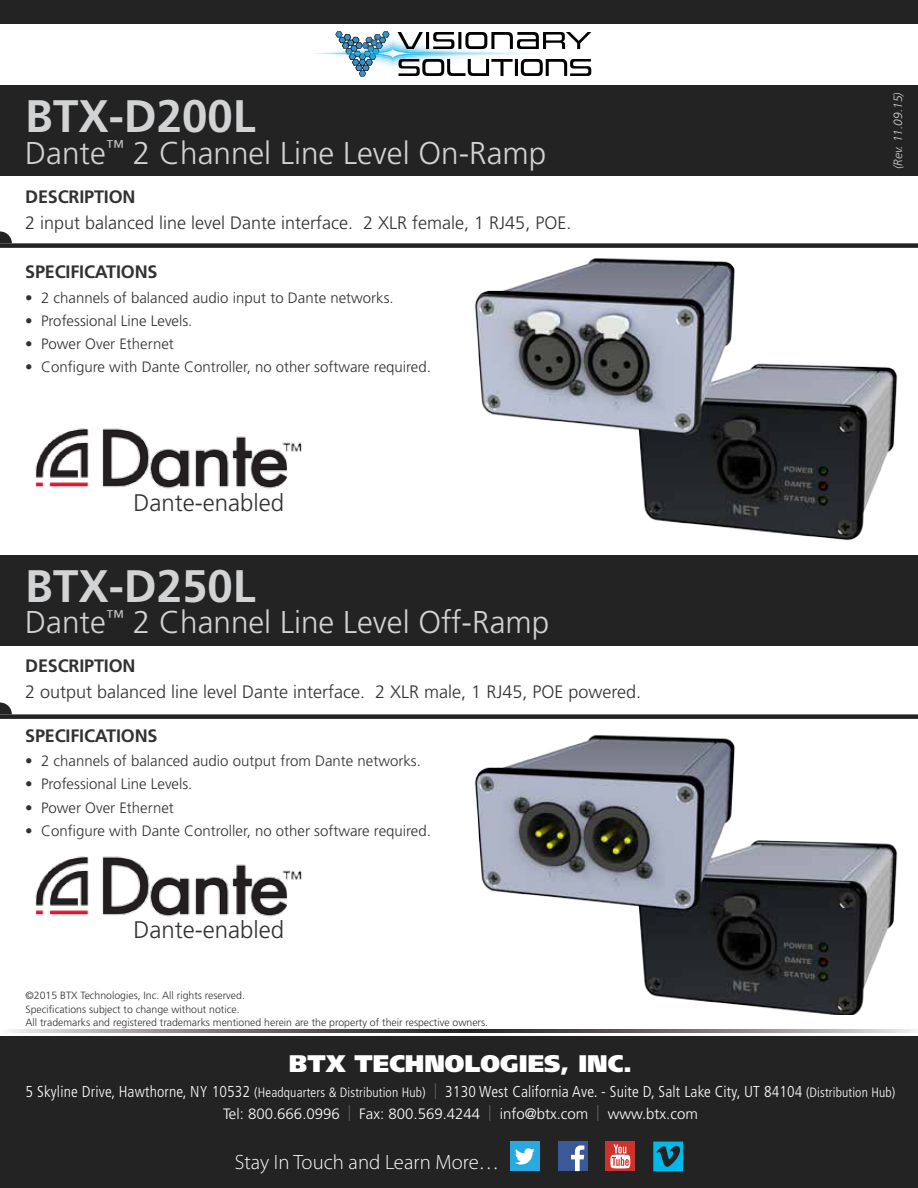
<style>
.page{position:relative;width:918px;height:1188px;background:#fff}
.page>*{position:absolute;margin:0;border:0;box-sizing:border-box;transform-origin:0 0}
.t1{font:700 45.6px "Frutiger LT Std";color:#d1d3d4}
.t2{font:300 31.5px "Frutiger LT Std";color:#d1d3d4}
.t3{font:300 24px "Frutiger LT Std";color:#333132}
.t4{font:900 24px "Frutiger LT Std";color:#fff}
.t5{font:300 20.7px "Myriad Pro";color:#fff}
.t6{font:300 18px "Frutiger LT Std";color:#333132}
.t7{font:700 18px "Frutiger LT Std";letter-spacing:-.01em;color:#333132}
.t8{font:300 condensed 15.75px "Frutiger LT Std";letter-spacing:.01em;color:#fff}
.t9{font:300 15px "Frutiger LT Std";color:#333132}
.t10{font:300 15px "Frutiger LT Std";color:#fff}
.t11{font:italic 300 12px "Frutiger LT Std";color:#d1d3d4}
.t12{font:300 10.5px/13.5px "Frutiger LT Std";color:#333132}
.s1{font-size:13.5px}
.s2{color:#6d6e71}
.s3{font-stretch:condensed;font-size:15.75px;color:#6d6e71}
</style>
<div class="page">
<div style="left:0;top:0;width:918px;height:24px;background:#232323"></div>
<div style="left:0;top:85px;width:918px;height:91px;background:#232323"></div>
<div style="left:0;top:555px;width:918px;height:91px;background:#232323"></div>
<img style="left:390px;top:42px;width:7px;height:3px">
<img style="left:390px;top:60px;width:7px;height:2px">
<img style="left:390px;top:45px;width:7px;height:2px">
<img style="left:390px;top:48px;width:7px;height:11px">
<img style="left:390px;top:49px;width:7px;height:9px">
<svg style="left:314px;top:31px;width:76px;height:46px"></svg>
<svg style="left:397px;top:32px;width:194px;height:44px"></svg>
<img style="left:362px;top:34px;width:19px;height:18px">
<div style="left:0;top:1036px;width:918px;height:152px;background:#232323"></div>
<div style="left:510px;top:1142px;width:30px;height:29px;background:#2aa8e0"></div>
<svg style="left:515px;top:1148px;width:20px;height:17px"></svg>
<svg style="left:653px;top:1142px;width:30px;height:29px"></svg>
<div style="left:558px;top:1142px;width:29px;height:29px;background:#3b5999"></div>
<svg style="left:571px;top:1145px;width:13px;height:26px"></svg>
<div style="left:605px;top:1142px;width:30px;height:29px;background:#cd332d"></div>
<svg style="left:610px;top:1144px;width:20px;height:24px"></svg>
<svg style="left:11px;top:1030px;width:904px;height:2px"></svg>
<div style="left:0;top:243px;width:918px;height:5px;background:#232323"></div>
<svg style="left:0;top:231px;width:12px;height:12px"></svg>
<div style="left:0;top:714px;width:918px;height:5px;background:#232323"></div>
<svg style="left:0;top:703px;width:12px;height:11px"></svg>
<img style="left:35px;top:428px;width:267px;height:61px">
<img style="left:35px;top:856px;width:267px;height:61px">
<img style="left:466px;top:243px;width:439px;height:298px">
<img style="left:474px;top:735px;width:424px;height:279px">
<h1 class="t1" style="left:25px;top:89px;width:232px">BTX-D200L</h1>
<h2 class="t2" style="left:25px;top:135px;width:523px">Dante<sup>™</sup> 2 Channel Line Level On-Ramp</h2>
<p class="t7" style="left:25px;top:186px;width:112px">DESCRIPTION</p>
<p class="t6" style="left:25px;top:212px;width:548px">2 input balanced line level Dante interface. 2 XLR female, 1 RJ45, POE.</p>
<p class="t7" style="left:25px;top:262px;width:134px">SPECIFICATIONS</p>
<p class="t9" style="left:25px;top:289px;width:370px">• 2 channels of balanced audio input to Dante networks.</p>
<p class="t9" style="left:25px;top:312px;width:169px">• Professional Line Levels.</p>
<p class="t9" style="left:25px;top:335px;width:150px">• Power Over Ethernet</p>
<p class="t9" style="left:25px;top:358px;width:407px">• Configure with Dante Controller, no other software required.</p>
<h3 class="t3" style="left:134px;top:489px;width:152px">Dante-enabled</h3>
<h1 class="t1" style="left:25px;top:559px;width:232px">BTX-D250L</h1>
<h2 class="t2" style="left:25px;top:604px;width:526px">Dante<sup>™</sup> 2 Channel Line Level Off-Ramp</h2>
<p class="t7" style="left:25px;top:655px;width:112px">DESCRIPTION</p>
<p class="t6" style="left:25px;top:682px;width:617px">2 output balanced line level Dante interface. 2 XLR male, 1 RJ45, POE powered.</p>
<p class="t7" style="left:25px;top:725px;width:134px">SPECIFICATIONS</p>
<p class="t9" style="left:25px;top:753px;width:397px">• 2 channels of balanced audio output from Dante networks.</p>
<p class="t9" style="left:25px;top:776px;width:169px">• Professional Line Levels.</p>
<p class="t9" style="left:25px;top:799px;width:150px">• Power Over Ethernet</p>
<p class="t9" style="left:25px;top:822px;width:407px">• Configure with Dante Controller, no other software required.</p>
<h3 class="t3" style="left:134px;top:916px;width:152px">Dante-enabled</h3>
<p class="t12" style="left:26px;top:989px;width:464px">©2015 BTX Technologies, Inc. All rights reserved.<br>Specifications subject to change without notice.<br>All trademarks and registered trademarks mentioned herein are the property of their respective owners.</p>
<p class="t11" style="left:891px;top:169px;width:79px;rotate:-90deg">(Rev. 11.09.15)</p>
<h3 class="t4" style="left:289px;top:1049px;width:345px">BTX TECHNOLOGIES, INC.</h3>
<p class="t8" style="left:26px;top:1082px;width:871px">5 Skyline Drive, Hawthorne, NY 10532 <span class="s1">(Headquarters &amp; Distribution Hub)</span> <span class="s2">|</span> 3130 West California Ave. - Suite D, Salt Lake City, UT 84104 <span class="s1">(Distribution Hub)</span></p>
<p class="t10" style="left:223px;top:1106px;width:476px">Tel: 800.666.0996 <span class="s3">|</span> Fax: 800.569.4244 <span class="s3">|</span> info@btx.com <span class="s3">|</span> www.btx.com</p>
<h3 class="t5" style="left:235px;top:1149px;width:266px">Stay In Touch and Learn More…</h3>
</div>
